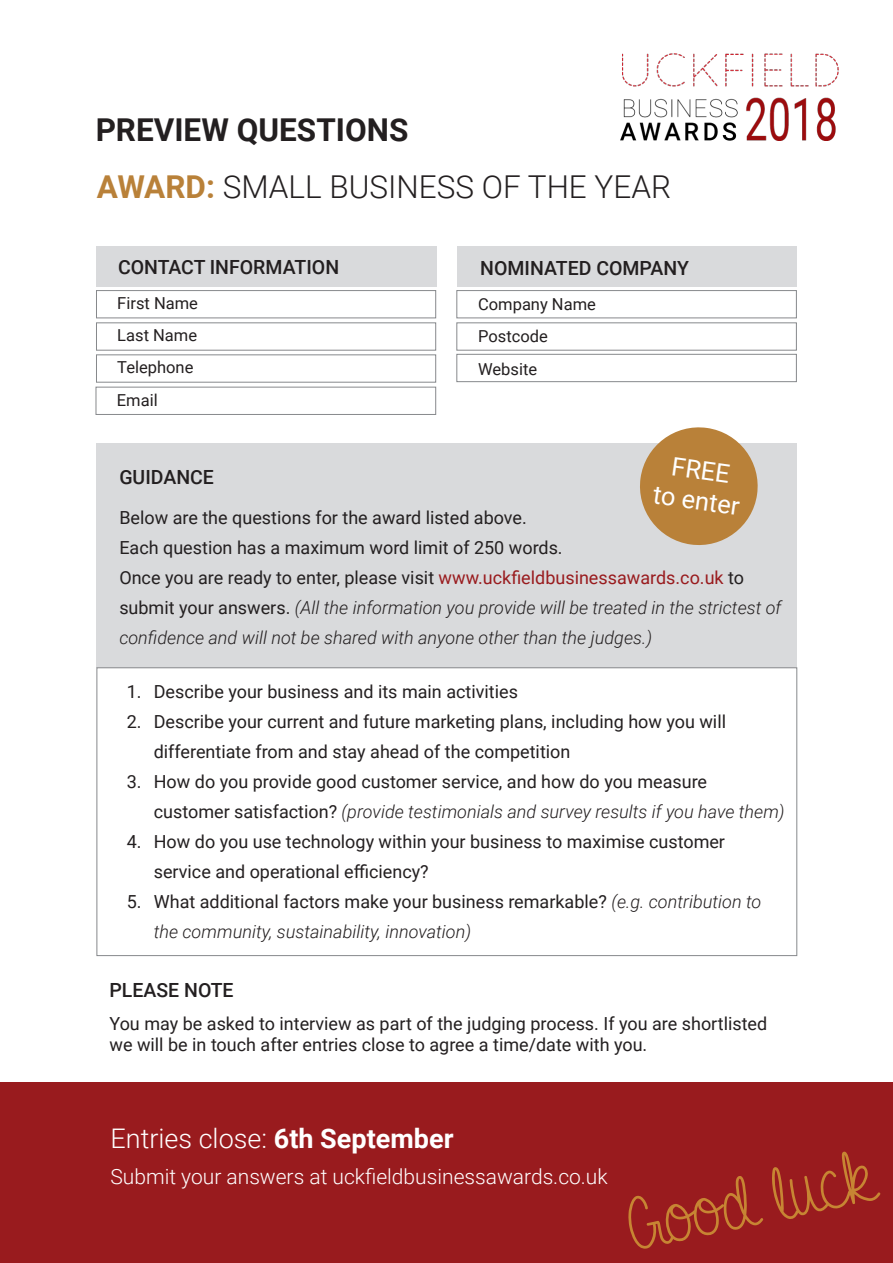
<style>
.page{position:relative;width:893px;height:1263px;background:#fff}
.page>*{position:absolute;margin:0;border:0;box-sizing:border-box;transform-origin:0 0}
.t1{font:75px "A Gentle Touch";color:#c78533}
.t2{font:300 31.5px "Roboto";color:#231f20}
.t3{font:700 31.5px "Roboto";color:#231f20}
.t4{font:300 27px "Roboto";color:#fff}
.t5{font:25.5px "Roboto";color:#fff}
.t6{font:300 21px "Roboto";color:#fff}
.t7{font:500 19.5px "Roboto";color:#231f20}
.t8{font:18px/30px "Roboto";color:#231f20}
.t9{font:italic 300 18px/30px "Roboto";color:#231f20}
.t10{font:16.5px "Roboto";color:#231f20}
.s1{font-weight:700;color:#b98139}
.s2{font-weight:400;font-style:normal}
.s3{font-weight:400;font-style:normal;color:#991b1e}
.s4{font-weight:300;font-style:italic}
.s5{font-weight:700}
</style>
<div class="page">
<div style="left:457px;top:290px;width:339px;height:28px;border:1px solid #87898c"></div>
<div style="left:457px;top:354px;width:339px;height:28px;border:1px solid #87898c"></div>
<img style="left:621px;top:53px;width:218px;height:88px">
<div style="left:97px;top:247px;width:340px;height:40px;background:#d9dadc"></div>
<div style="left:96px;top:290px;width:340px;height:28px;border:1px solid #87898c"></div>
<div style="left:97px;top:443px;width:700px;height:225px;background:#d9dadc"></div>
<div style="left:0;top:1082px;width:893px;height:181px;background:#991b1e"></div>
<div style="left:96px;top:387px;width:340px;height:28px;border:1px solid #87898c"></div>
<div style="left:457px;top:247px;width:340px;height:40px;background:#d9dadc"></div>
<svg style="left:640px;top:427px;width:118px;height:118px"></svg>
<p class="t3" style="left:96px;top:107px;width:314px">PREVIEW QUESTIONS</p>
<p class="t2" style="left:97px;top:164px;width:576px"><span class="s1">AWARD:</span> SMALL BUSINESS OF THE YEAR</p>
<p class="t7" style="left:118px;top:253px;width:223px">CONTACT INFORMATION</p>
<p class="t10" style="left:117px;top:292px;width:82px">First Name</p>
<p class="t10" style="left:117px;top:324px;width:81px">Last Name</p>
<p class="t10" style="left:117px;top:355px;width:78px">Telephone</p>
<p class="t10" style="left:117px;top:389px;width:42px">Email</p>
<p class="t7" style="left:480px;top:255px;width:210px">NOMINATED COMPANY</p>
<p class="t10" style="left:478px;top:293px;width:119px">Company Name</p>
<p class="t10" style="left:478px;top:325px;width:71px">Postcode</p>
<p class="t10" style="left:478px;top:357px;width:61px">Website</p>
<p class="t5" style="left:674px;top:448px;width:60px;rotate:8deg">FREE</p>
<p class="t5" style="left:656px;top:476px;width:89px;rotate:8deg">to enter</p>
<p class="t7" style="left:119px;top:463px;width:96px">GUIDANCE</p>
<p class="t8" style="left:119px;top:502px;width:409px">Below are the questions for the award listed above.</p>
<p class="t8" style="left:119px;top:532px;width:445px">Each question has a maximum word limit of 250 words.</p>
<p class="t9" style="left:119px;top:562px;width:664px"><span class="s2">Once you are ready to enter, please visit</span> <span class="s3">www.uckfieldbusinessawards.co.uk</span> <span class="s2">to submit your answers.</span> (All the information you provide will be treated in the strictest of confidence and will not be shared with anyone other than the judges.)</p>
<p class="t8" style="left:127px;top:676px;width:393px">1. Describe your business and its main activities</p>
<p class="t8" style="left:154px;top:706px;width:574px;text-indent:-27px">2. Describe your current and future marketing plans, including how you will differentiate from and stay ahead of the competition</p>
<p class="t8" style="left:154px;top:766px;width:632px;text-indent:-27px">3. How do you provide good customer service, and how do you measure customer satisfaction? <span class="s4">(provide testimonials and survey results if you have them)</span></p>
<p class="t8" style="left:154px;top:826px;width:573px;text-indent:-27px">4. How do you use technology within your business to maximise customer service and operational efficiency?</p>
<p class="t9" style="left:154px;top:886px;width:609px;text-indent:-27px"><span class="s2">5. What additional factors make your business remarkable?</span> (e.g. contribution to the community, sustainability, innovation)</p>
<p class="t7" style="left:109px;top:976px;width:126px">PLEASE NOTE</p>
<p class="t8" style="left:109px;top:1008px;width:659px">You may be asked to interview as part of the judging process. If you are shortlisted</p>
<p class="t8" style="left:109px;top:1029px;width:539px">we will be in touch after entries close to agree a time/date with you.</p>
<p class="t4" style="left:111px;top:1120px;width:344px">Entries close: <span class="s5">6th September</span></p>
<p class="t6" style="left:111px;top:1162px;width:499px">Submit your answers at uckfieldbusinessawards.co.uk</p>
<p class="t1" style="left:620px;top:1187px;width:251px;rotate:-12deg">Good luck</p>
</div>
